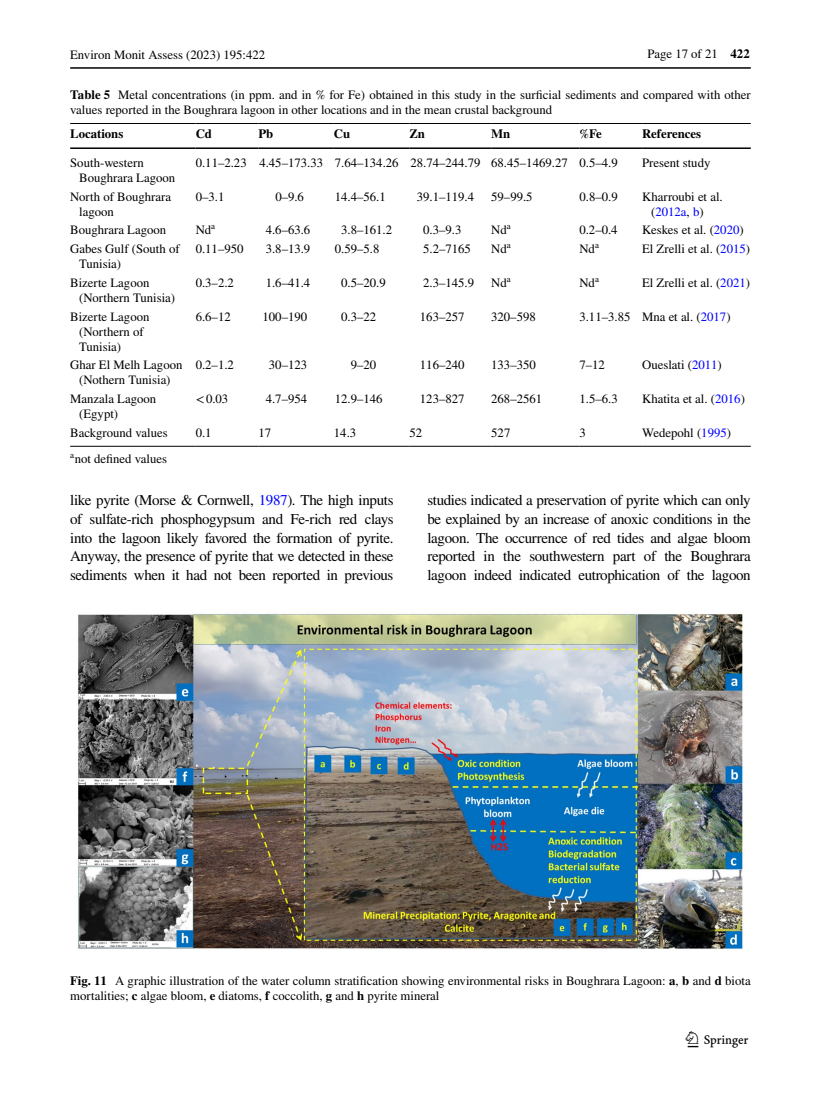
<style>
.page{position:relative;width:821px;height:1106px;background:#fff}
.page>*{position:absolute;margin:0;border:0;box-sizing:border-box;transform-origin:0 0}
.t1{font:22.5px "Springnew Regular 3";color:#000}
.t2{font:15px/18.8px "STIX";letter-spacing:-.025em;color:#000;text-align:justify}
.t3{font:12.75px/15px "STIX";color:#000}
.t4{font:700 12.75px "STIX";color:#000}
.s1{font-weight:700}
.s2{color:#00f}
</style>
<div class="page">
<hr style="left:70px;top:67px;width:680px;height:2px;background:#000">
<hr style="left:70px;top:123px;width:126px;height:1px;background:#000">
<hr style="left:70px;top:147px;width:126px;height:2px;background:#000">
<hr style="left:196px;top:123px;width:62px;height:1px;background:#000">
<hr style="left:196px;top:147px;width:62px;height:2px;background:#000">
<hr style="left:258px;top:123px;width:76px;height:1px;background:#000">
<hr style="left:258px;top:147px;width:76px;height:2px;background:#000">
<hr style="left:334px;top:123px;width:75px;height:1px;background:#000">
<hr style="left:334px;top:147px;width:75px;height:2px;background:#000">
<hr style="left:409px;top:123px;width:82px;height:1px;background:#000">
<hr style="left:409px;top:147px;width:82px;height:2px;background:#000">
<hr style="left:491px;top:123px;width:88px;height:1px;background:#000">
<hr style="left:491px;top:147px;width:88px;height:2px;background:#000">
<hr style="left:579px;top:123px;width:63px;height:1px;background:#000">
<hr style="left:579px;top:147px;width:63px;height:2px;background:#000">
<hr style="left:642px;top:123px;width:108px;height:1px;background:#000">
<hr style="left:642px;top:147px;width:108px;height:2px;background:#000">
<hr style="left:70px;top:446px;width:126px;height:1px;background:#000">
<hr style="left:196px;top:446px;width:62px;height:1px;background:#000">
<hr style="left:258px;top:446px;width:76px;height:1px;background:#000">
<hr style="left:334px;top:446px;width:75px;height:1px;background:#000">
<hr style="left:409px;top:446px;width:82px;height:1px;background:#000">
<hr style="left:491px;top:446px;width:88px;height:1px;background:#000">
<hr style="left:579px;top:446px;width:63px;height:1px;background:#000">
<hr style="left:642px;top:446px;width:108px;height:1px;background:#000">
<img style="left:78px;top:614px;width:666px;height:336px">
<p class="t3" style="left:70px;top:48px;width:197px">Environ Monit Assess (2023) 195:422</p>
<p class="t3" style="left:647px;top:47px;width:104px">Page 17 of 21 <span class="s1">422</span></p>
<p class="t3" style="left:70px;top:88px;width:682px"><span class="s1">Table 5</span> Metal concentrations (in ppm. and in % for Fe) obtained in this study in the surficial sediments and compared with other values reported in the Boughrara lagoon in other locations and in the mean crustal background</p>
<p class="t4" style="left:70px;top:127px;width:55px">Locations</p>
<p class="t4" style="left:196px;top:127px;width:18px">Cd</p>
<p class="t4" style="left:258px;top:127px;width:16px">Pb</p>
<p class="t4" style="left:334px;top:127px;width:18px">Cu</p>
<p class="t4" style="left:409px;top:127px;width:17px">Zn</p>
<p class="t4" style="left:491px;top:127px;width:21px">Mn</p>
<p class="t4" style="left:579px;top:127px;width:24px">%Fe</p>
<p class="t4" style="left:642px;top:127px;width:61px">References</p>
<p class="t3" style="left:79px;top:156px;width:97px;text-indent:-9px">South-western<br>Boughrara Lagoon</p>
<p class="t3" style="left:196px;top:156px;width:423px">0.11–2.23 4.45–173.33 7.64–134.26 28.74–244.79 68.45–1469.27 0.5–4.9</p>
<p class="t3" style="left:642px;top:156px;width:70px">Present study</p>
<p class="t3" style="left:79px;top:190px;width:93px;text-indent:-9px">North of Boughrara lagoon</p>
<p class="t3" style="left:196px;top:190px;width:30px">0–3.1</p>
<p class="t3" style="left:275px;top:190px;width:30px">0–9.6</p>
<p class="t3" style="left:335px;top:190px;width:53px">14.4–56.1</p>
<p class="t3" style="left:417px;top:190px;width:59px">39.1–119.4</p>
<p class="t3" style="left:491px;top:190px;width:43px">59–99.5</p>
<p class="t3" style="left:579px;top:190px;width:40px">0.8–0.9</p>
<p class="t3" style="left:651px;top:190px;width:73px;text-indent:-9px">Kharroubi et al. (<span class="s2">2012a</span>, <span class="s2">b</span>)</p>
<p class="t3" style="left:70px;top:223px;width:97px">Boughrara Lagoon</p>
<p class="t3" style="left:196px;top:223px;width:21px">Nd<sup>a</sup></p>
<p class="t3" style="left:266px;top:223px;width:46px">4.6–63.6</p>
<p class="t3" style="left:341px;top:223px;width:52px">3.8–161.2</p>
<p class="t3" style="left:423px;top:223px;width:40px">0.3–9.3</p>
<p class="t3" style="left:491px;top:223px;width:21px">Nd<sup>a</sup></p>
<p class="t3" style="left:579px;top:223px;width:40px">0.2–0.4</p>
<p class="t3" style="left:642px;top:223px;width:103px">Keskes et al. (<span class="s2">2020</span>)</p>
<p class="t3" style="left:79px;top:242px;width:102px;text-indent:-9px">Gabes Gulf (South of<br>Tunisia)</p>
<p class="t3" style="left:196px;top:242px;width:49px">0.11–950</p>
<p class="t3" style="left:266px;top:242px;width:46px">3.8–13.9</p>
<p class="t3" style="left:335px;top:242px;width:46px">0.59–5.8</p>
<p class="t3" style="left:423px;top:242px;width:49px">5.2–7165</p>
<p class="t3" style="left:491px;top:242px;width:21px">Nd<sup>a</sup></p>
<p class="t3" style="left:579px;top:242px;width:21px">Nd<sup>a</sup></p>
<p class="t3" style="left:642px;top:242px;width:109px">El Zrelli et al. (<span class="s2">2015</span>)</p>
<p class="t3" style="left:79px;top:276px;width:97px;text-indent:-9px">Bizerte Lagoon (Northern Tunisia)</p>
<p class="t3" style="left:196px;top:276px;width:40px">0.3–2.2</p>
<p class="t3" style="left:266px;top:276px;width:46px">1.6–41.4</p>
<p class="t3" style="left:341px;top:276px;width:46px">0.5–20.9</p>
<p class="t3" style="left:423px;top:276px;width:52px">2.3–145.9</p>
<p class="t3" style="left:491px;top:276px;width:21px">Nd<sup>a</sup></p>
<p class="t3" style="left:579px;top:276px;width:21px">Nd<sup>a</sup></p>
<p class="t3" style="left:642px;top:276px;width:109px">El Zrelli et al. (<span class="s2">2021</span>)</p>
<p class="t3" style="left:79px;top:309px;width:72px;text-indent:-9px">Bizerte Lagoon (Northern of<br>Tunisia)</p>
<p class="t3" style="left:196px;top:309px;width:37px">6.6–12</p>
<p class="t3" style="left:262px;top:309px;width:46px">100–190</p>
<p class="t3" style="left:341px;top:309px;width:37px">0.3–22</p>
<p class="t3" style="left:420px;top:309px;width:46px">163–257</p>
<p class="t3" style="left:491px;top:309px;width:46px">320–598</p>
<p class="t3" style="left:579px;top:309px;width:153px">3.11–3.85 Mna et al. (<span class="s2">2017</span>)</p>
<p class="t3" style="left:70px;top:358px;width:114px;text-align:center">Ghar El Melh Lagoon (Nothern Tunisia)</p>
<p class="t3" style="left:196px;top:358px;width:40px">0.2–1.2</p>
<p class="t3" style="left:269px;top:358px;width:40px">30–123</p>
<p class="t3" style="left:351px;top:358px;width:27px">9–20</p>
<p class="t3" style="left:420px;top:358px;width:46px">116–240</p>
<p class="t3" style="left:491px;top:358px;width:46px">133–350</p>
<p class="t3" style="left:579px;top:358px;width:27px">7–12</p>
<p class="t3" style="left:642px;top:358px;width:81px">Oueslati (<span class="s2">2011</span>)</p>
<p class="t3" style="left:79px;top:392px;width:79px;text-indent:-9px">Manzala Lagoon (Egypt)</p>
<p class="t3" style="left:196px;top:392px;width:34px">&lt;0.03</p>
<p class="t3" style="left:266px;top:392px;width:43px">4.7–954</p>
<p class="t3" style="left:335px;top:392px;width:49px">12.9–146</p>
<p class="t3" style="left:420px;top:392px;width:46px">123–827</p>
<p class="t3" style="left:491px;top:392px;width:52px">268–2561</p>
<p class="t3" style="left:579px;top:392px;width:40px">1.5–6.3</p>
<p class="t3" style="left:642px;top:392px;width:104px">Khatita et al. (<span class="s2">2016</span>)</p>
<p class="t3" style="left:70px;top:426px;width:99px">Background values</p>
<p class="t3" style="left:196px;top:426px;width:17px">0.1</p>
<p class="t3" style="left:258px;top:426px;width:14px">17</p>
<p class="t3" style="left:334px;top:426px;width:24px">14.3</p>
<p class="t3" style="left:409px;top:426px;width:14px">52</p>
<p class="t3" style="left:491px;top:426px;width:21px">527</p>
<p class="t3" style="left:579px;top:426px;width:8px">3</p>
<p class="t3" style="left:642px;top:426px;width:90px">Wedepohl (<span class="s2">1995</span>)</p>
<p class="t3" style="left:70px;top:452px;width:98px"><sup>a</sup>not defined values</p>
<p class="t2" style="left:70px;top:492px;width:325px">like pyrite (Morse &amp; Cornwell, <span class="s2">1987</span>). The high inputs of sulfate-rich phosphogypsum and Fe-rich red clays into the lagoon likely favored the formation of pyrite.<br>Anyway, the presence of pyrite that we detected in these sediments when it had not been reported in previous</p>
<p class="t2" style="left:427px;top:492px;width:325px">studies indicated a preservation of pyrite which can only be explained by an increase of anoxic conditions in the lagoon. The occurrence of red tides and algae bloom reported in the southwestern part of the Boughrara lagoon indeed indicated eutrophication of the lagoon</p>
<p class="t3" style="left:70px;top:974px;width:682px"><span class="s1">Fig. 11</span> A graphic illustration of the water column stratification showing environmental risks in Boughrara Lagoon: <span class="s1">a</span>, <span class="s1">b</span> and <span class="s1">d</span> biota mortalities; <span class="s1">c</span> algae bloom, <span class="s1">e</span> diatoms, <span class="s1">f</span> coccolith, <span class="s1">g</span> and <span class="s1">h</span> pyrite mineral</p>
<h1 class="t1" style="left:687px;top:1031px;width:62px">1 3</h1>
</div>
